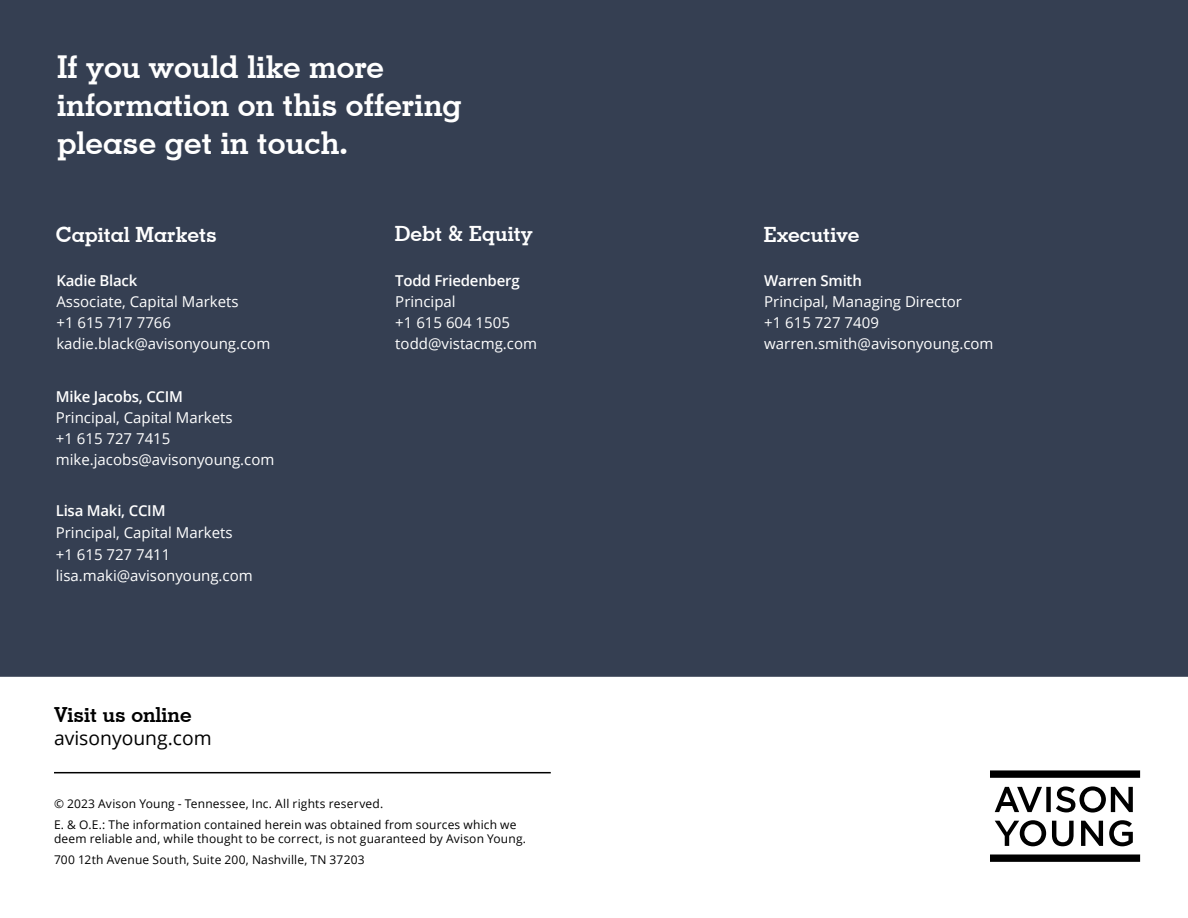
<style>
.page{position:relative;width:1188px;height:918px;background:#fff}
.page>*{position:absolute;margin:0;border:0;box-sizing:border-box;transform-origin:0 0}
.t1{font:700 31.5px/37.8px "Geometric Slab 703 BT";color:#fff}
.t2{font:700 21px "Geometric Slab 703 BT";color:#fff}
.t3{font:700 20.85px "Geometric Slab 703 BT";color:#000}
.t4{font:19.35px "Open Sans";color:#000}
.t5{font:15px/21px "Open Sans";color:#fff}
.t6{font:600 15px "Open Sans";letter-spacing:-.015em;color:#fff}
.t7{font:12px/21.1px "Open Sans";letter-spacing:.015em;color:#000}
</style>
<div class="page">
<hr style="left:54px;top:772px;width:497px;height:1px;background:#000">
<svg style="left:990px;top:770px;width:150px;height:8px"></svg>
<svg style="left:990px;top:855px;width:150px;height:7px"></svg>
<svg style="left:995px;top:786px;width:138px;height:27px"></svg>
<svg style="left:995px;top:820px;width:51px;height:26px"></svg>
<svg style="left:1052px;top:821px;width:22px;height:25px"></svg>
<svg style="left:1081px;top:821px;width:22px;height:25px"></svg>
<svg style="left:1109px;top:820px;width:24px;height:26px"></svg>
<div style="left:0;top:0;width:1188px;height:677px;background:#353f52"></div>
<h1 class="t1" style="left:57px;top:48px;width:406px">If you would like more information on this offering please get in touch.</h1>
<h2 class="t2" style="left:56px;top:221px;width:163px">Capital Markets</h2>
<h2 class="t2" style="left:395px;top:221px;width:139px">Debt &amp; Equity</h2>
<p class="t6" style="left:395px;top:270px;width:126px">Todd Friedenberg</p>
<p class="t5" style="left:395px;top:290px;width:143px">Principal<br>+1 615 604 1505 todd@vistacmg.com</p>
<p class="t6" style="left:56px;top:270px;width:82px">Kadie Black</p>
<p class="t5" style="left:56px;top:291px;width:215px">Associate, Capital Markets<br>+1 615 717 7766 kadie.black@avisonyoung.com</p>
<p class="t6" style="left:56px;top:386px;width:129px">Mike Jacobs, CCIM</p>
<p class="t5" style="left:56px;top:406px;width:220px">Principal, Capital Markets<br>+1 615 727 7415 mike.jacobs@avisonyoung.com</p>
<p class="t6" style="left:56px;top:500px;width:111px">Lisa Maki, CCIM</p>
<p class="t5" style="left:56px;top:521px;width:198px;line-height:21.8px">Principal, Capital Markets +1 615 727 7411 lisa.maki@avisonyoung.com</p>
<h3 class="t3" style="left:54px;top:702px;width:139px">Visit us online</h3>
<p class="t4" style="left:54px;top:725px;width:159px">avisonyoung.com</p>
<p class="t7" style="left:54px;top:792px;width:464px">© 2023 Avison Young - Tennessee, Inc. All rights reserved.<br>E. &amp; O.E.: The information contained herein was obtained from sources which we</p>
<p class="t7" style="left:54px;top:828px;width:474px">deem reliable and, while thought to be correct, is not guaranteed by Avison Young.<br>700 12th Avenue South, Suite 200, Nashville, TN 37203</p>
<h2 class="t2" style="left:764px;top:221px;width:97px">Executive</h2>
<p class="t6" style="left:764px;top:270px;width:99px">Warren Smith</p>
<p class="t5" style="left:764px;top:291px;width:231px">Principal, Managing Director<br>+1 615 727 7409 warren.smith@avisonyoung.com</p>
</div>
